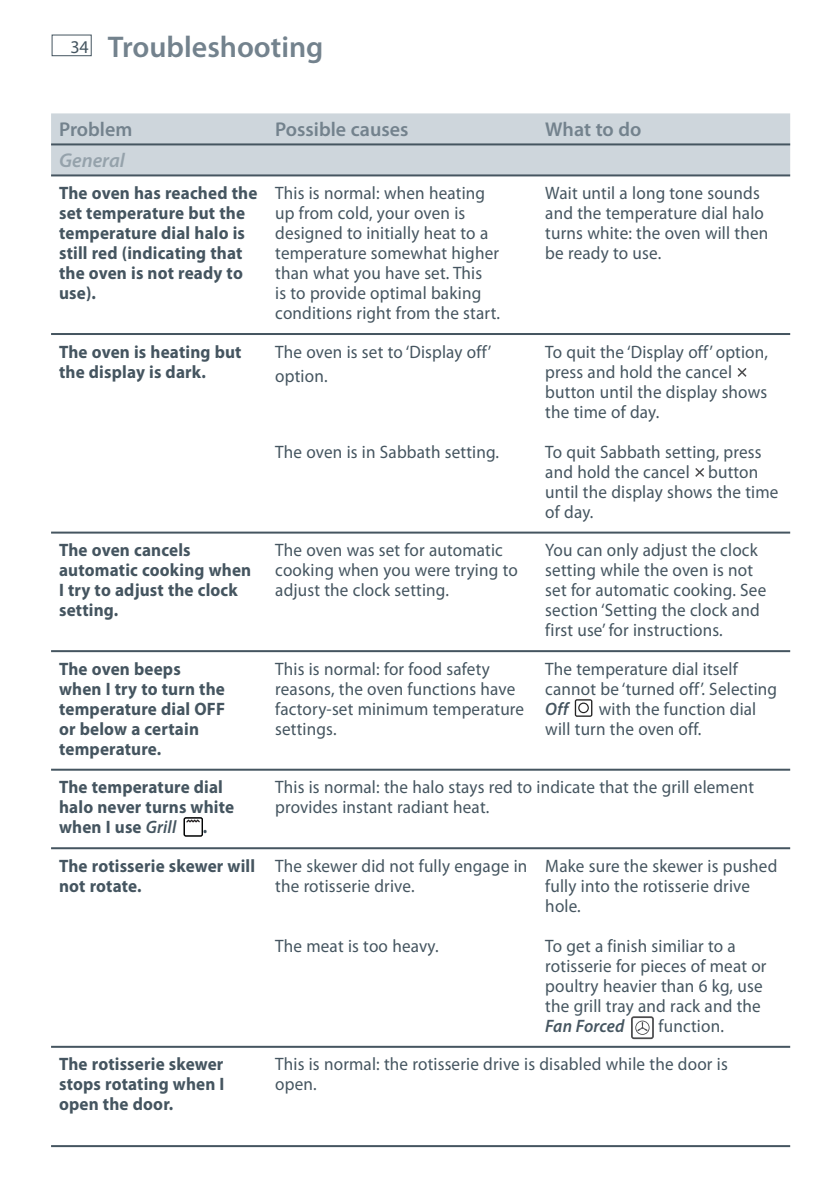
<style>
.page{position:relative;width:840px;height:1191px;background:#fff}
.page>*{position:absolute;margin:0;border:0;box-sizing:border-box;transform-origin:0 0}
.t1{font:600 30px "Myriad Pro";color:#73828d}
.t2{font:600 20px "Myriad Pro";color:#73828d}
.t3{font:italic 600 20px "Myriad Pro";color:#95a2ab}
.t4{font:18px/20px "Myriad Pro";letter-spacing:.01em;color:#455560;scale:.95 1}
.t5{font:700 18px/20px "Myriad Pro";letter-spacing:.01em;color:#455560;scale:.95 1}
.t6{font:italic 600 18px "Myriad Pro";letter-spacing:.01em;color:#455560;scale:.95 1}
.s1{font-weight:400;font-size:18px;color:#455560}
.s2{font-weight:600;font-style:italic}
</style>
<div class="page">
<div style="left:52px;top:35px;width:40px;height:21px;border:1px solid #455560"></div>
<div style="left:51px;top:113px;width:738px;height:61px;background:#ced6dc"></div>
<hr style="left:51px;top:768px;width:738px;height:2px;background:#455560">
<hr style="left:51px;top:1045px;width:738px;height:2px;background:#455560">
<hr style="left:51px;top:174px;width:738px;height:2px;background:#455560">
<hr style="left:51px;top:847px;width:738px;height:2px;background:#455560">
<hr style="left:51px;top:1145px;width:738px;height:2px;background:#455560">
<hr style="left:51px;top:650px;width:738px;height:2px;background:#455560">
<hr style="left:51px;top:143px;width:738px;height:2px;background:#455560">
<hr style="left:51px;top:333px;width:738px;height:2px;background:#455560">
<hr style="left:51px;top:531px;width:738px;height:2px;background:#455560">
<svg style="left:737px;top:368px;width:9px;height:9px"></svg>
<svg style="left:695px;top:468px;width:8px;height:9px"></svg>
<svg style="left:574px;top:699px;width:18px;height:18px"></svg>
<div style="left:578px;top:702px;width:10px;height:11px;border:1px solid #232222;border-radius:50%"></div>
<svg style="left:183px;top:817px;width:20px;height:20px"></svg>
<svg style="left:631px;top:1016px;width:23px;height:23px"></svg>
<h1 class="t1" style="left:70px;top:35px;width:254px"><span class="s1">34</span> Troubleshooting</h1>
<p class="t2" style="left:59px;top:122px;width:75px">Problem</p>
<p class="t2" style="left:275px;top:122px;width:134px">Possible causes</p>
<p class="t2" style="left:545px;top:122px;width:97px">What to do</p>
<p class="t3" style="left:59px;top:153px;width:67px">General</p>
<p class="t5" style="left:59px;top:185px;width:210px">The oven has reached the set temperature but the temperature dial halo is still red (indicating that the oven is not ready to use).</p>
<p class="t4" style="left:275px;top:185px;width:238px">This is normal: when heating up from cold, your oven is designed to initially heat to a temperature somewhat higher than what you have set. This<br>is to provide optimal baking conditions right from the start.</p>
<p class="t4" style="left:545px;top:185px;width:236px">Wait until a long tone sounds and the temperature dial halo turns white: the oven will then be ready to use.</p>
<p class="t5" style="left:59px;top:343px;width:193px">The oven is heating but the display is dark.</p>
<p class="t4" style="left:275px;top:341px;width:229px;line-height:24px">The oven is set to ‘Display off’ option.</p>
<p class="t4" style="left:545px;top:343px;width:236px">To quit the ‘Display off’ option, press and hold the cancel button until the display shows the time of day.</p>
<p class="t4" style="left:545px;top:443px;width:247px">To quit Sabbath setting, press and hold the cancel button until the display shows the time of day.</p>
<p class="t4" style="left:275px;top:443px;width:237px">The oven is in Sabbath setting.</p>
<p class="t5" style="left:59px;top:542px;width:204px">The oven cancels automatic cooking when<br>I try to adjust the clock setting.</p>
<p class="t4" style="left:275px;top:542px;width:257px">The oven was set for automatic cooking when you were trying to adjust the clock setting.</p>
<p class="t4" style="left:545px;top:542px;width:234px">You can only adjust the clock setting while the oven is not set for automatic cooking. See section ‘Setting the clock and first use’ for instructions.</p>
<p class="t5" style="left:59px;top:660px;width:176px">The oven beeps when I try to turn the temperature dial OFF or below a certain temperature.</p>
<p class="t4" style="left:275px;top:660px;width:263px">This is normal: for food safety reasons, the oven functions have factory-set minimum temperature settings.</p>
<p class="t4" style="left:545px;top:660px;width:245px">The temperature dial itself cannot be ‘turned off’. Selecting</p>
<p class="t6" style="left:545px;top:702px;width:26px">Off</p>
<p class="t4" style="left:545px;top:700px;width:223px;text-indent:53px">with the function dial will turn the oven off.</p>
<p class="t5" style="left:59px;top:779px;width:186px">The temperature dial halo never turns white when I use <span class="s2">Grill</span></p>
<p class="t5" style="left:203px;top:819px;width:6px">.</p>
<p class="t4" style="left:275px;top:779px;width:505px">This is normal: the halo stays red to indicate that the grill element provides instant radiant heat.</p>
<p class="t5" style="left:59px;top:857px;width:208px">The rotisserie skewer will not rotate.</p>
<p class="t4" style="left:275px;top:857px;width:267px">The skewer did not fully engage in the rotisserie drive.</p>
<p class="t4" style="left:275px;top:937px;width:173px">The meat is too heavy.</p>
<p class="t4" style="left:545px;top:857px;width:246px">Make sure the skewer is pushed fully into the rotisserie drive hole.</p>
<p class="t4" style="left:545px;top:937px;width:234px">To get a finish similiar to a rotisserie for pieces of meat or poultry heavier than 6 kg, use the grill tray and rack and the</p>
<p class="t6" style="left:545px;top:1019px;width:85px">Fan Forced</p>
<p class="t4" style="left:658px;top:1017px;width:70px">function.</p>
<p class="t5" style="left:59px;top:1056px;width:175px;text-align:justify">The rotisserie skewer stops rotating when I open the door.</p>
<p class="t4" style="left:275px;top:1056px;width:477px">This is normal: the rotisserie drive is disabled while the door is open.</p>
</div>
